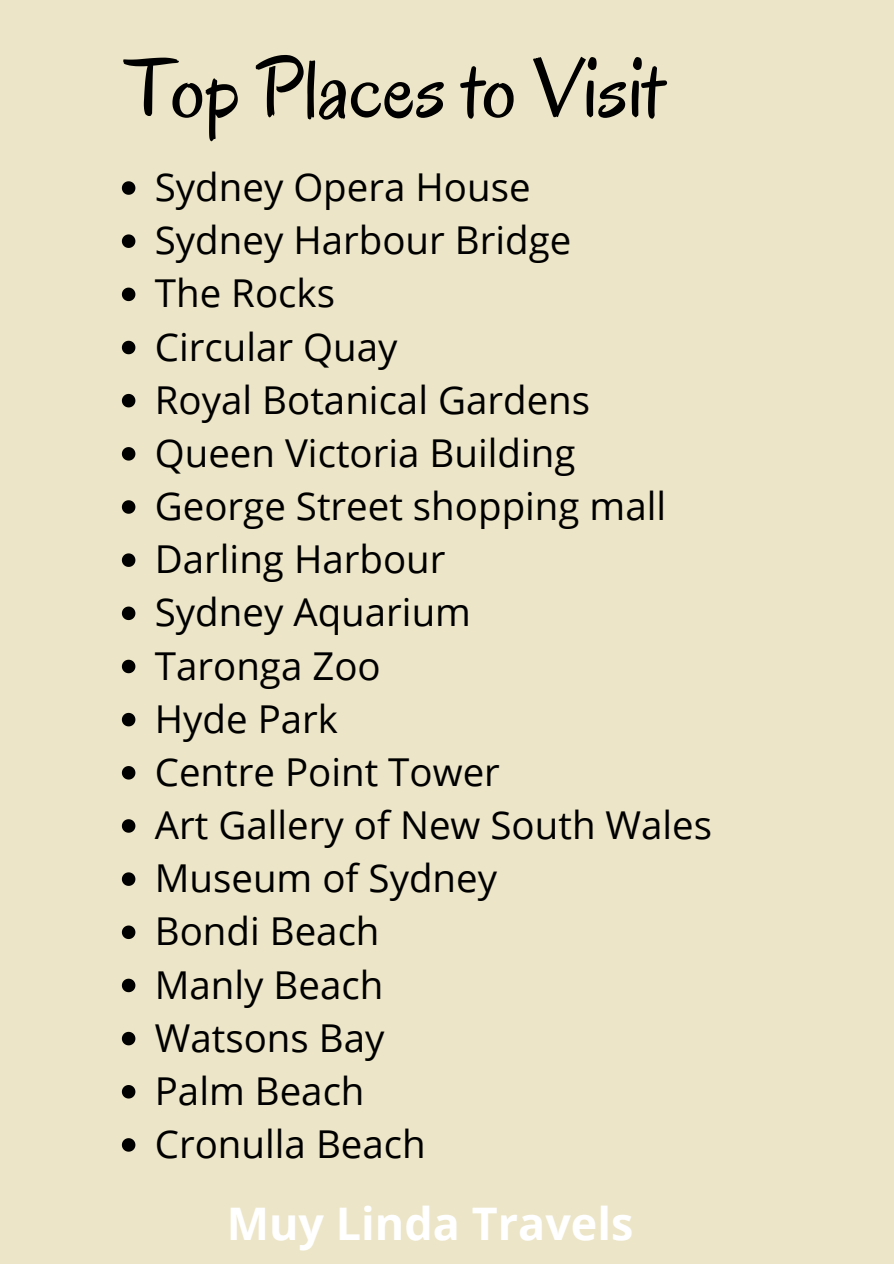
<style>
.page{position:relative;width:894px;height:1264px;background:#fff}
.page>*{position:absolute;margin:0;border:0;box-sizing:border-box;transform-origin:0 0}
.t1{font:84px "Oregano";color:#000}
.t2{font:700 44.85px "Open Sans";color:#fff}
.t3{font:38.4px/53.1px "Open Sans";color:#000}
</style>
<div class="page">
<div style="left:0;top:0;width:893px;height:1263px;background:#ece5c7"></div>
<svg style="left:122px;top:181px;width:13px;height:14px"></svg>
<svg style="left:122px;top:234px;width:13px;height:14px"></svg>
<svg style="left:122px;top:287px;width:13px;height:14px"></svg>
<svg style="left:122px;top:341px;width:13px;height:13px"></svg>
<svg style="left:122px;top:394px;width:13px;height:13px"></svg>
<svg style="left:122px;top:447px;width:13px;height:13px"></svg>
<svg style="left:122px;top:500px;width:13px;height:14px"></svg>
<svg style="left:122px;top:553px;width:13px;height:14px"></svg>
<svg style="left:122px;top:606px;width:13px;height:14px"></svg>
<svg style="left:122px;top:659px;width:13px;height:14px"></svg>
<svg style="left:122px;top:713px;width:13px;height:13px"></svg>
<svg style="left:122px;top:766px;width:13px;height:13px"></svg>
<svg style="left:122px;top:819px;width:13px;height:13px"></svg>
<svg style="left:122px;top:872px;width:13px;height:13px"></svg>
<svg style="left:122px;top:925px;width:13px;height:14px"></svg>
<svg style="left:122px;top:978px;width:13px;height:14px"></svg>
<svg style="left:122px;top:1031px;width:13px;height:14px"></svg>
<svg style="left:122px;top:1085px;width:13px;height:13px"></svg>
<svg style="left:122px;top:1138px;width:13px;height:13px"></svg>
<h1 class="t1" style="left:126px;top:35px;width:538px">Top Places to Visit</h1>
<p class="t3" style="left:155px;top:160px;width:558px">Sydney Opera House<br>Sydney Harbour Bridge<br>The Rocks<br>Circular Quay<br>Royal Botanical Gardens<br>Queen Victoria Building<br>George Street shopping mall<br>Darling Harbour<br>Sydney Aquarium<br>Taronga Zoo<br>Hyde Park<br>Centre Point Tower<br>Art Gallery of New South Wales<br>Museum of Sydney<br>Bondi Beach<br>Manly Beach<br>Watsons Bay<br>Palm Beach<br>Cronulla Beach</p>
<p class="t2" style="left:226px;top:1192px;width:408px">Muy Linda Travels</p>
</div>
